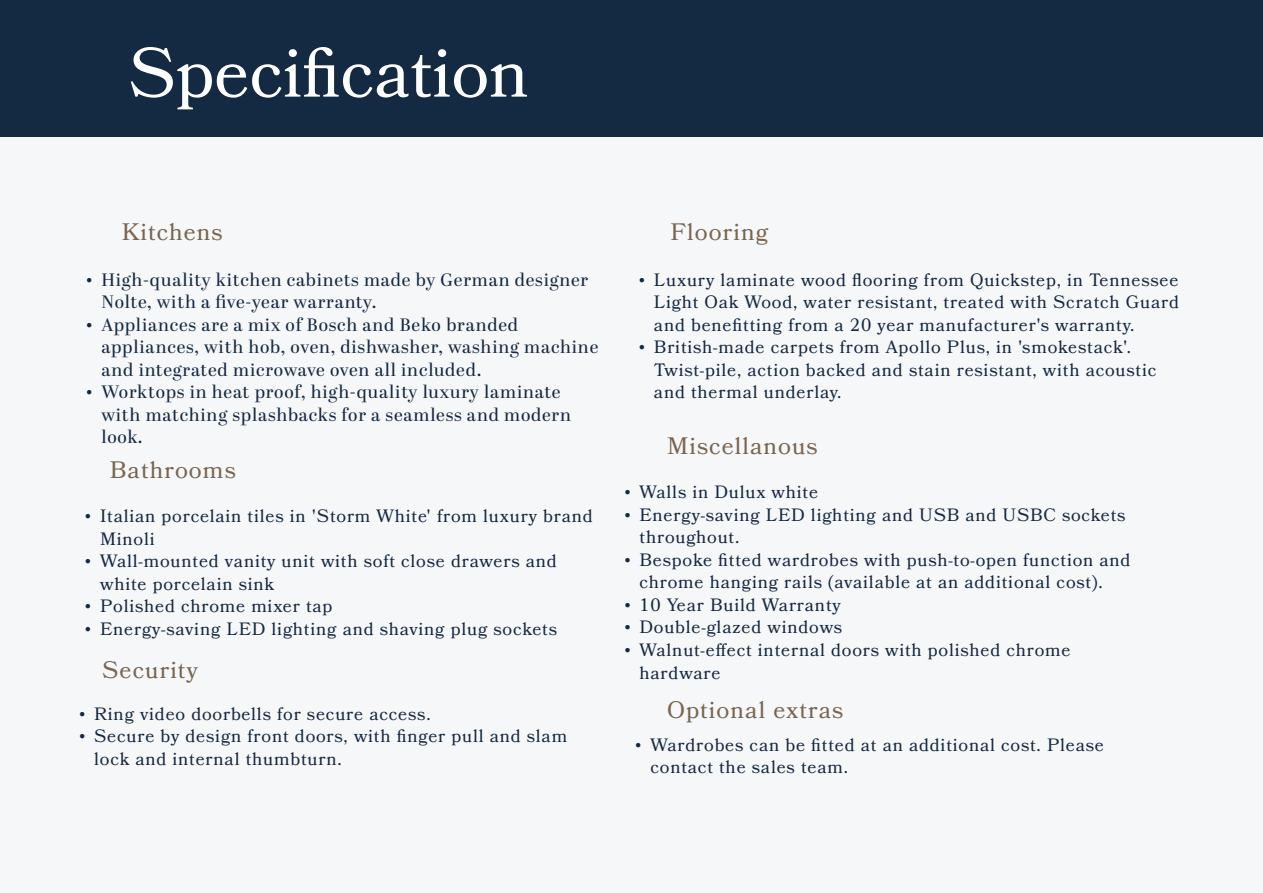
<style>
.page{position:relative;width:1263px;height:893px;background:#f6f7f8}
.page>*{position:absolute;margin:0;border:0;box-sizing:border-box;transform-origin:0 0}
.t1{font:69.45px "Bookmania";color:#fff}
.t2{font:23.85px "Bookmania";letter-spacing:.045em;color:#796551}
.t3{font:17.85px/22.5px "Bookmania";letter-spacing:.045em;color:#142942}
.t4{font:17.85px/22.5px "Abril Display";letter-spacing:.045em;color:#142942}
.s1{font-family:"Times New Roman"}
</style>
<div class="page">
<div style="left:0;top:0;width:1263px;height:137px;background:#142942"></div>
<h1 class="t1" style="left:128px;top:32px;width:402px">Specification</h1>
<h2 class="t2" style="left:122px;top:218px;width:102px">Kitchens</h2>
<h2 class="t2" style="left:670px;top:218px;width:99px">Flooring</h2>
<p class="t4" style="left:101px;top:269px;width:488px;text-indent:-15px"><span class="s1">•</span> High-quality kitchen cabinets made by German designer<br>Nolte, with a five-year warranty.</p>
<p class="t4" style="left:101px;top:314px;width:498px;text-indent:-15px"><span class="s1">•</span> Appliances are a mix of Bosch and Beko branded appliances, with hob, oven, dishwasher, washing machine and integrated microwave oven all included.</p>
<p class="t4" style="left:101px;top:382px;width:471px;text-indent:-15px"><span class="s1">•</span> Worktops in heat proof, high-quality luxury laminate with matching splashbacks for a seamless and modern look.</p>
<h2 class="t2" style="left:110px;top:456px;width:127px">Bathrooms</h2>
<p class="t3" style="left:100px;top:505px;width:494px;text-indent:-15px"><span class="s1">•</span> Italian porcelain tiles in 'Storm White' from luxury brand<br>Minoli</p>
<p class="t3" style="left:100px;top:550px;width:458px;text-indent:-15px"><span class="s1">•</span> Wall-mounted vanity unit with soft close drawers and white porcelain sink</p>
<p class="t3" style="left:85px;top:595px;width:249px"><span class="s1">•</span> Polished chrome mixer tap</p>
<p class="t3" style="left:85px;top:617px;width:474px"><span class="s1">•</span> Energy-saving LED lighting and shaving plug sockets</p>
<h2 class="t2" style="left:102px;top:655px;width:97px">Security</h2>
<p class="t3" style="left:79px;top:702px;width:353px"><span class="s1">•</span> Ring video doorbells for secure access.</p>
<p class="t3" style="left:94px;top:725px;width:474px;text-indent:-15px"><span class="s1">•</span> Secure by design front doors, with finger pull and slam lock and internal thumbturn.</p>
<p class="t3" style="left:654px;top:268px;width:526px;text-align:justify;text-indent:-15px"><span class="s1">•</span> Luxury laminate wood flooring from Quickstep, in Tennessee Light Oak Wood, water resistant, treated with Scratch Guard and benefitting from a 20 year manufacturer's warranty.</p>
<p class="t3" style="left:654px;top:336px;width:504px;text-indent:-15px"><span class="s1">•</span> British-made carpets from Apollo Plus, in 'smokestack'.<br>Twist-pile, action backed and stain resistant, with acoustic and thermal underlay.</p>
<h2 class="t2" style="left:667px;top:432px;width:152px">Miscellanous</h2>
<p class="t3" style="left:624px;top:481px;width:195px"><span class="s1">•</span> Walls in Dulux white</p>
<p class="t3" style="left:639px;top:504px;width:488px;text-indent:-15px"><span class="s1">•</span> Energy-saving LED lighting and USB and USBC sockets throughout.</p>
<p class="t3" style="left:639px;top:549px;width:493px;text-indent:-15px"><span class="s1">•</span> Bespoke fitted wardrobes with push-to-open function and chrome hanging rails (available at an additional cost).</p>
<p class="t3" style="left:624px;top:594px;width:218px"><span class="s1">•</span> 10 Year Build Warranty</p>
<p class="t3" style="left:624px;top:616px;width:219px"><span class="s1">•</span> Double-glazed windows</p>
<p class="t3" style="left:639px;top:639px;width:433px;text-indent:-15px"><span class="s1">•</span> Walnut-effect internal doors with polished chrome hardware</p>
<h2 class="t2" style="left:667px;top:696px;width:178px">Optional extras</h2>
<p class="t3" style="left:650px;top:733px;width:455px;text-indent:-15px"><span class="s1">•</span> Wardrobes can be fitted at an additional cost. Please contact the sales team.</p>
</div>
